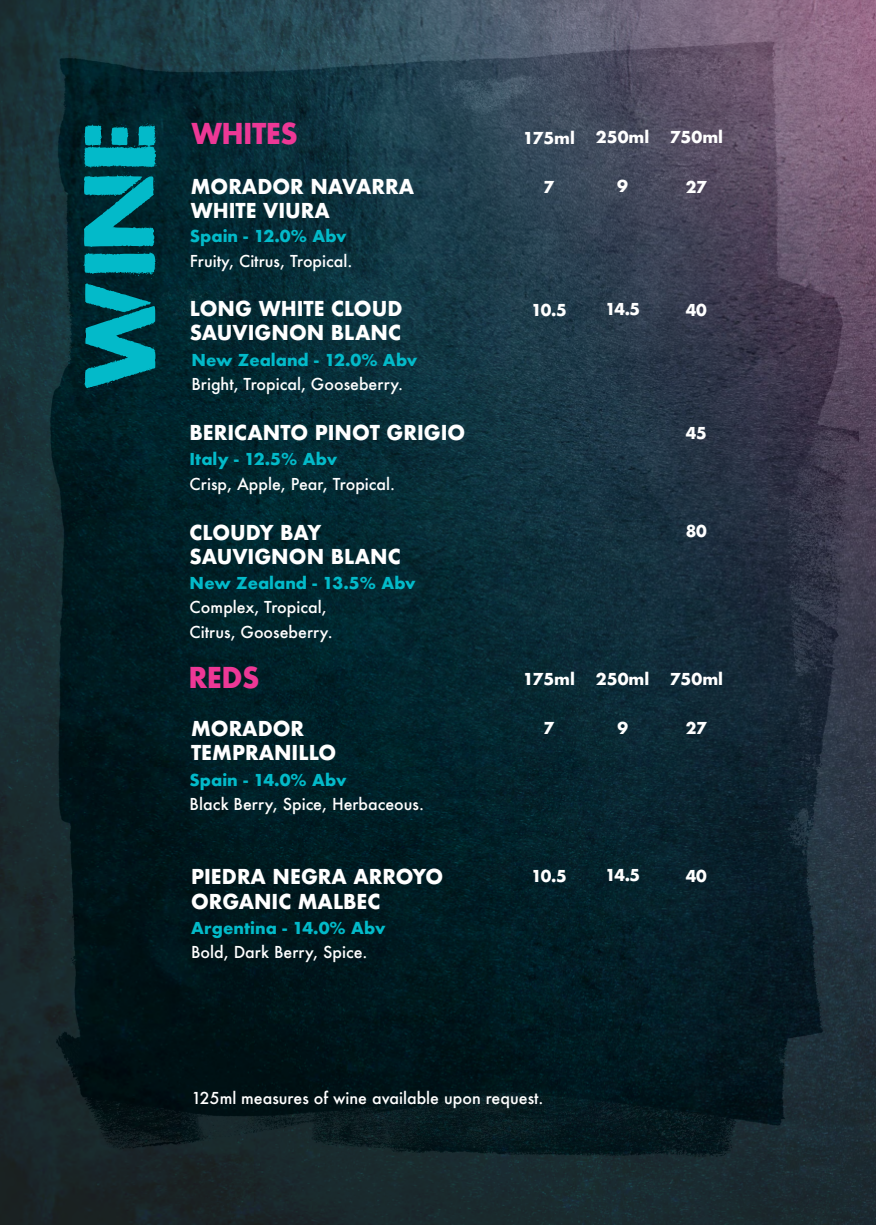
<style>
.page{position:relative;width:876px;height:1225px;background:#fff}
.page>*{position:absolute;margin:0;border:0;box-sizing:border-box;transform-origin:0 0}
.t1{font:100px "Boom Stencil Distress";color:#03bac9}
.t2{font:700 28px "Futura";letter-spacing:-.025em;color:#ed3896;scale:.96 1}
.t3{font:700 20px/24.6px "Futura";color:#fff;scale:.96 1}
.t4{font:500 16px "Futura";color:#fff}
.t5{font:700 16px "Futura";color:#03bac9}
.t6{font:700 16px "Futura";color:#fff}
</style>
<div class="page">
<img style="left:0;top:0;width:876px;height:1225px">
<p class="t1" style="left:59px;top:390px;width:271px;rotate:-90deg">WINE</p>
<p class="t2" style="left:191px;top:113px;width:112px">WHITES</p>
<p class="t3" style="left:191px;top:174px;width:234px">MORADOR NAVARRA<br>WHITE VIURA</p>
<p class="t5" style="left:190px;top:225px;width:158px">Spain - 12.0% Abv</p>
<p class="t4" style="left:190px;top:250px;width:164px">Fruity, Citrus, Tropical.</p>
<p class="t3" style="left:190px;top:296px;width:223px">LONG WHITE CLOUD<br>SAUVIGNON BLANC</p>
<p class="t5" style="left:191px;top:348px;width:227px">New Zealand - 12.0% Abv</p>
<p class="t4" style="left:191px;top:373px;width:213px">Bright, Tropical, Gooseberry.</p>
<p class="t3" style="left:190px;top:420px;width:289px">BERICANTO PINOT GRIGIO</p>
<p class="t5" style="left:190px;top:447px;width:149px">Italy - 12.5% Abv</p>
<p class="t4" style="left:190px;top:473px;width:207px">Crisp, Apple, Pear, Tropical.</p>
<p class="t3" style="left:190px;top:520px;width:139px">CLOUDY BAY</p>
<p class="t3" style="left:190px;top:544px;width:221px">SAUVIGNON BLANC</p>
<p class="t5" style="left:190px;top:571px;width:228px">New Zealand - 13.5% Abv</p>
<p class="t4" style="left:190px;top:596px;width:138px">Complex, Tropical,</p>
<p class="t4" style="left:190px;top:621px;width:144px">Citrus, Gooseberry.</p>
<p class="t2" style="left:189px;top:657px;width:75px">REDS</p>
<p class="t3" style="left:191px;top:716px;width:119px">MORADOR</p>
<p class="t3" style="left:191px;top:740px;width:153px">TEMPRANILLO</p>
<p class="t5" style="left:190px;top:768px;width:158px">Spain - 14.0% Abv</p>
<p class="t4" style="left:190px;top:793px;width:236px">Black Berry, Spice, Herbaceous.</p>
<p class="t3" style="left:191px;top:864px;width:264px">PIEDRA NEGRA ARROYO<br>ORGANIC MALBEC</p>
<p class="t5" style="left:191px;top:916px;width:196px">Argentina - 14.0% Abv</p>
<p class="t4" style="left:191px;top:941px;width:178px">Bold, Dark Berry, Spice.</p>
<p class="t6" style="left:523px;top:126px;width:54px">175ml</p>
<p class="t6" style="left:544px;top:175px;width:12px">7</p>
<p class="t6" style="left:596px;top:126px;width:55px">250ml</p>
<p class="t6" style="left:617px;top:175px;width:12px">9</p>
<p class="t6" style="left:670px;top:126px;width:55px">750ml</p>
<p class="t6" style="left:686px;top:175px;width:22px">27</p>
<p class="t6" style="left:531px;top:298px;width:37px">10.5</p>
<p class="t6" style="left:605px;top:298px;width:37px">14.5</p>
<p class="t6" style="left:686px;top:298px;width:22px">40</p>
<p class="t6" style="left:686px;top:421px;width:22px">45</p>
<p class="t6" style="left:686px;top:519px;width:22px">80</p>
<p class="t6" style="left:523px;top:667px;width:54px">175ml</p>
<p class="t6" style="left:544px;top:716px;width:12px">7</p>
<p class="t6" style="left:596px;top:667px;width:55px">250ml</p>
<p class="t6" style="left:617px;top:716px;width:12px">9</p>
<p class="t6" style="left:670px;top:667px;width:55px">750ml</p>
<p class="t6" style="left:686px;top:716px;width:22px">27</p>
<p class="t6" style="left:531px;top:864px;width:37px">10.5</p>
<p class="t6" style="left:605px;top:864px;width:37px">14.5</p>
<p class="t6" style="left:686px;top:864px;width:22px">40</p>
<p class="t4" style="left:191px;top:1087px;width:354px">125ml measures of wine available upon request.</p>
</div>
